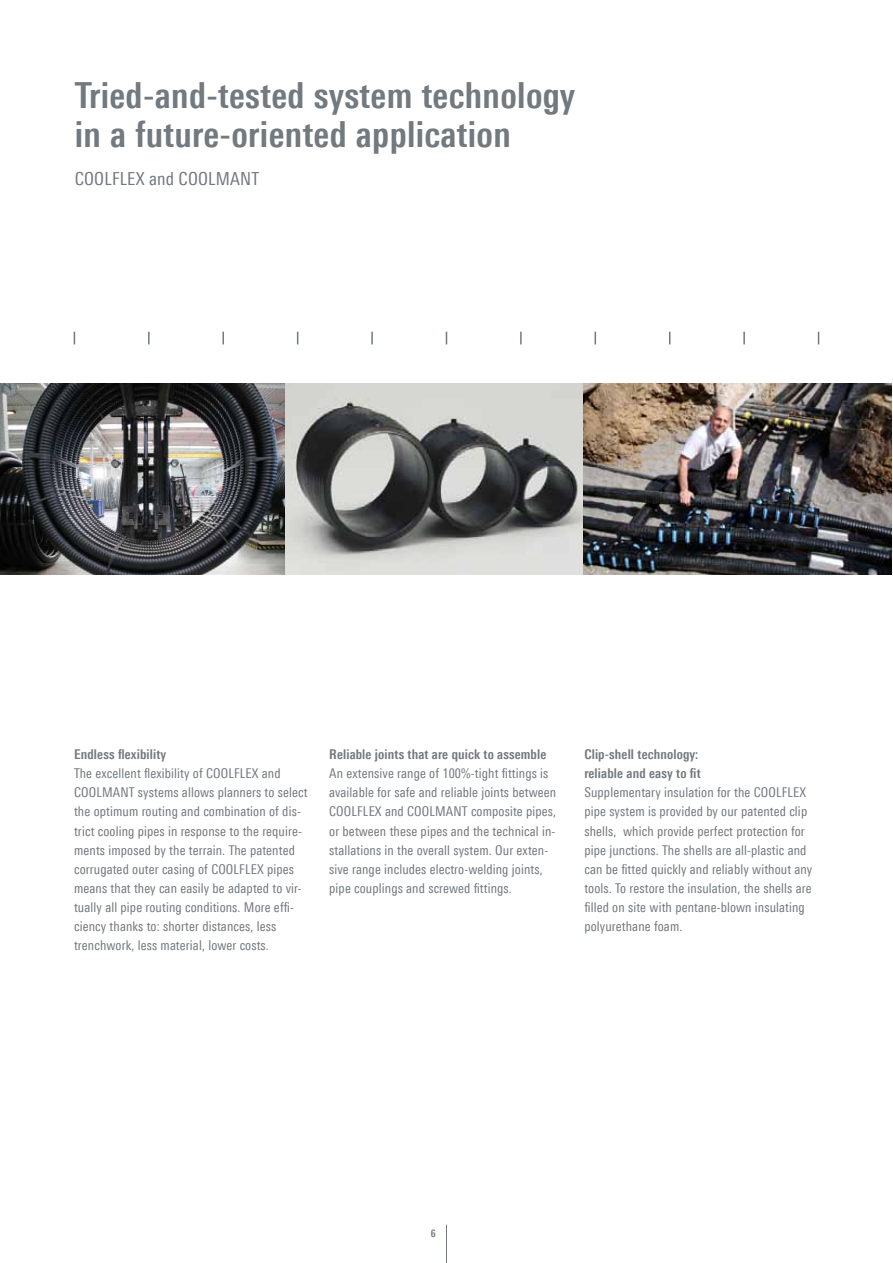
<style>
.page{position:relative;width:893px;height:1263px;background:#fff}
.page>*{position:absolute;margin:0;border:0;box-sizing:border-box;transform-origin:0 0}
.t1{font:700 36px/38.2px "Linotype Univers 620 Cn";letter-spacing:.01em;color:#72797f}
.t2{font:18px "Linotype Univers 420 Cn";letter-spacing:.01em;color:#72797f}
.t3{font:13.5px/19.2px "Linotype Univers 420 Cn";letter-spacing:.01em;color:#72797f}
.t4{font:700 13.5px/19.2px "Linotype Univers 620 Cn";letter-spacing:.01em;color:#72797f}
.t5{font:700 10.5px "Linotype Univers 620 Cn";color:#72797f}
</style>
<div class="page">
<hr style="left:446px;top:1225px;width:1px;height:38px;background:#72797f">
<svg style="left:818px;top:332px;width:1px;height:12px"></svg>
<svg style="left:74px;top:332px;width:1px;height:12px"></svg>
<svg style="left:148px;top:332px;width:2px;height:12px"></svg>
<svg style="left:222px;top:332px;width:2px;height:12px"></svg>
<svg style="left:297px;top:332px;width:1px;height:12px"></svg>
<svg style="left:446px;top:332px;width:1px;height:12px"></svg>
<svg style="left:595px;top:332px;width:1px;height:12px"></svg>
<svg style="left:669px;top:332px;width:1px;height:12px"></svg>
<svg style="left:743px;top:332px;width:2px;height:12px"></svg>
<svg style="left:371px;top:332px;width:2px;height:12px"></svg>
<svg style="left:520px;top:332px;width:2px;height:12px"></svg>
<img style="left:0;top:384px;width:891px;height:191px">
<h1 class="t1" style="left:75px;top:76px;width:502px">Tried-and-tested system technology in a future-oriented application</h1>
<h2 class="t2" style="left:75px;top:168px;width:186px">COOLFLEX and COOLMANT</h2>
<p class="t4" style="left:74px;top:744px;width:94px">Endless flexibility</p>
<p class="t3" style="left:74px;top:764px;width:235px">The excellent flexibility of COOLFLEX and COOLMANT systems allows planners to select the optimum routing and combination of dis&shy;trict cooling pipes in response to the require&shy;ments imposed by the terrain. The patented corrugated outer casing of COOLFLEX pipes means that they can easily be adapted to vir&shy;tually all pipe routing conditions. More effi&shy;ciency thanks to: shorter distances, less trenchwork, less material, lower costs.</p>
<p class="t4" style="left:329px;top:744px;width:219px">Reliable joints that are quick to assemble</p>
<p class="t3" style="left:329px;top:764px;width:229px">An extensive range of 100%-tight fittings is available for safe and reliable joints between COOLFLEX and COOLMANT composite pipes, or between these pipes and the technical in&shy;stallations in the overall system. Our exten&shy;sive range includes electro-welding joints, pipe couplings and screwed fittings.</p>
<p class="t4" style="left:584px;top:744px;width:118px">Clip-shell technology: reliable and easy to fit</p>
<p class="t3" style="left:584px;top:783px;width:229px">Supplementary insulation for the COOLFLEX pipe system is provided by our patented clip shells, which provide perfect protection for pipe junctions. The shells are all-plastic and can be fitted quickly and reliably without any tools. To restore the insulation, the shells are filled on site with pentane-blown insulating polyurethane foam.</p>
<p class="t5" style="left:431px;top:1227px;width:6px">6</p>
</div>
